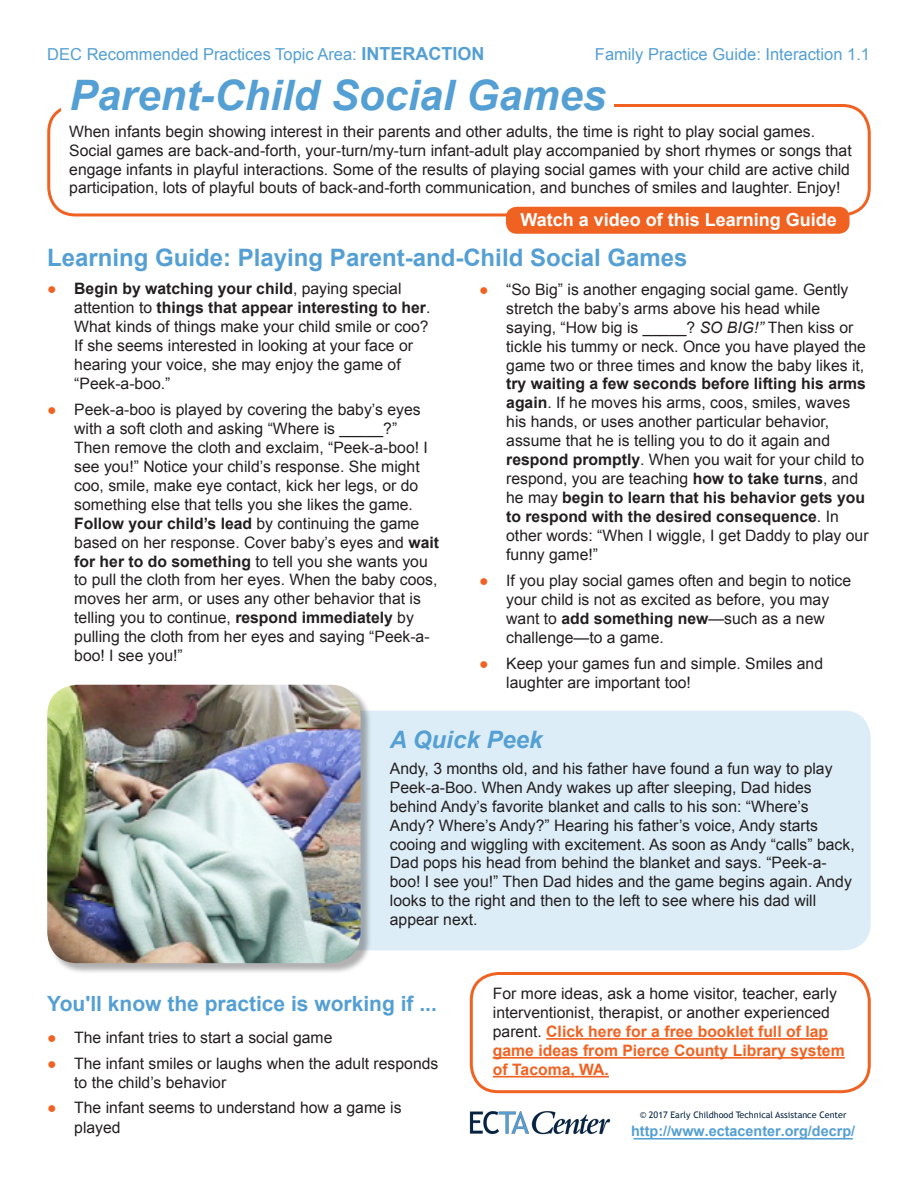
<style>
.page{position:relative;width:918px;height:1188px;background:#fff}
.page>*{position:absolute;margin:0;border:0;box-sizing:border-box;transform-origin:0 0}
.t1{font:italic 700 42px "Arial";color:#549fd3}
.t2{font:700 24px "Arial";color:#549fd3}
.t3{font:italic 700 24px "Arial";color:#549fd3}
.t4{font:700 21px "Arial";color:#549fd3}
.t5{font:700 18px "Arial";color:#fff}
.t6{font:16.5px "Arial";color:#549fd3}
.t7{font:15.75px/18.9px "Arial";color:#231f20}
.t8{font:700 14.4px "Arial";color:#549fd3}
.t9{font:9px "Trebuchet MS";color:#082442}
.s1{font-weight:700;font-size:18px}
.s2{color:#f06222}
.s3{font-weight:700}
.s4{font-style:italic}
.s5{font-weight:700;color:#f06222}
</style>
<div class="page">
<div style="left:47px;top:711px;width:824px;height:239px;background:#dcedf7;border-radius:27px"></div>
<div style="left:47px;top:104px;width:824px;height:112px;border:3px solid #f06222;border-radius:27px"></div>
<div style="left:61px;top:79px;width:553px;height:40px;background:#fff"></div>
<div style="left:470px;top:972px;width:401px;height:121px;border:3px solid #f06222;border-radius:27px"></div>
<div style="left:506px;top:207px;width:344px;height:27px;background:#f06222;border-radius:11px"></div>
<hr style="left:546px;top:1038px;width:282px;height:2px;background:#f06222">
<hr style="left:493px;top:1057px;width:352px;height:2px;background:#f06222">
<hr style="left:493px;top:1076px;width:116px;height:2px;background:#f06222">
<div style="left:48px;top:686px;width:324px;height:288px;background:#231f20;opacity:.35"></div>
<img style="left:47px;top:685px;width:314px;height:278px">
<img style="left:470px;top:1111px;width:140px;height:24px">
<hr style="left:634px;top:1138px;width:219px;height:2px;background:#549fd3">
<p class="t6" style="left:47px;top:44px;width:439px">DEC Recommended Practices Topic Area: <span class="s1">INTERACTION</span></p>
<p class="t6" style="left:595px;top:44px;width:277px">Family Practice Guide: Interaction 1.1</p>
<p class="t1" style="left:69px;top:67px;width:538px">Parent-Child Social Games</p>
<p class="t7" style="left:69px;top:122px;width:784px">When infants begin showing interest in their parents and other adults, the time is right to play social games.<br>Social games are back-and-forth, your-turn/my-turn infant-adult play accompanied by short rhymes or songs that engage infants in playful interactions. Some of the results of playing social games with your child are active child participation, lots of playful bouts of back-and-forth communication, and bunches of smiles and laughter. Enjoy!</p>
<p class="t5" style="left:520px;top:207px;width:318px">Watch a video of this Learning Guide</p>
<p class="t2" style="left:47px;top:241px;width:642px">Learning Guide: Playing Parent-and-Child Social Games</p>
<p class="t7" style="left:74px;top:280px;width:358px;text-indent:-27px"><span class="s2">●</span> <span class="s3">Begin by watching your child</span>, paying special attention to <span class="s3">things that appear interesting to her</span>.<br>What kinds of things make your child smile or coo?<br>If she seems interested in looking at your face or hearing your voice, she may enjoy the game of “Peek-a-boo.”</p>
<p class="t7" style="left:74px;top:401px;width:366px;text-indent:-27px"><span class="s2">●</span> Peek-a-boo is played by covering the baby’s eyes with a soft cloth and asking “Where is _____?”<br>Then remove the cloth and exclaim, “Peek-a-boo! I see you!” Notice your child’s response. She might coo, smile, make eye contact, kick her legs, or do something else that tells you she likes the game.<br><span class="s3">Follow your child’s lead</span> by continuing the game based on her response. Cover baby’s eyes and <span class="s3">wait for her to do something</span> to tell you she wants you to pull the cloth from her eyes. When the baby coos, moves her arm, or uses any other behavior that is telling you to continue, <span class="s3">respond immediately</span> by pulling the cloth from her eyes and saying “Peek-a&shy;boo! I see you!”</p>
<p class="t7" style="left:506px;top:280px;width:364px;text-indent:-27px"><span class="s2">●</span> “So Big” is another engaging social game. Gently stretch the baby’s arms above his head while saying, “How big is _____? <span class="s4">SO BIG!”</span> Then kiss or tickle his tummy or neck. Once you have played the game two or three times and know the baby likes it, <span class="s3">try waiting a few seconds before lifting his arms again</span>. If he moves his arms, coos, smiles, waves his hands, or uses another particular behavior, assume that he is telling you to do it again and <span class="s3">respond promptly</span>. When you wait for your child to respond, you are teaching <span class="s3">how to take turns</span>, and he may <span class="s3">begin to learn that his behavior gets you to respond with the desired consequence</span>. In other words: “When I wiggle, I get Daddy to play our funny game!”</p>
<p class="t7" style="left:506px;top:571px;width:346px;text-indent:-27px"><span class="s2">●</span> If you play social games often and begin to notice your child is not as excited as before, you may want to <span class="s3">add something new</span>—such as a new challenge—to a game.</p>
<p class="t7" style="left:506px;top:654px;width:318px;text-indent:-27px"><span class="s2">●</span> Keep your games fun and simple. Smiles and laughter are important too!</p>
<p class="t3" style="left:390px;top:723px;width:154px">A Quick Peek</p>
<p class="t7" style="left:390px;top:759px;width:466px">Andy, 3 months old, and his father have found a fun way to play Peek-a-Boo. When Andy wakes up after sleeping, Dad hides behind Andy’s favorite blanket and calls to his son: “Where’s Andy? Where’s Andy?” Hearing his father’s voice, Andy starts cooing and wiggling with excitement. As soon as Andy “calls” back, Dad pops his head from behind the blanket and says. “Peek-a&shy;boo! I see you!” Then Dad hides and the game begins again. Andy looks to the right and then to the left to see where his dad will appear next.</p>
<p class="t4" style="left:47px;top:989px;width:391px">You'll know the practice is working if ...</p>
<p class="t7" style="left:47px;top:1028px;width:287px"><span class="s2">●</span> The infant tries to start a social game</p>
<p class="t7" style="left:74px;top:1054px;width:366px;text-indent:-27px"><span class="s2">●</span> The infant smiles or laughs when the adult responds to the child’s behavior</p>
<p class="t7" style="left:74px;top:1098px;width:329px;line-height:19.8px;text-indent:-27px"><span class="s2">●</span> The infant seems to understand how a game is played</p>
<p class="t7" style="left:493px;top:985px;width:353px">For more ideas, ask a home visitor, teacher, early interventionist, therapist, or another experienced parent. <span class="s5">Click here for a free booklet full of lap game ideas from Pierce County Library system of Tacoma, WA.</span></p>
<p class="t9" style="left:640px;top:1110px;width:208px">© 2017 Early Childhood Technical Assistance Center</p>
<p class="t8" style="left:631px;top:1121px;width:226px">http://www.ectacenter.org/decrp/</p>
</div>
